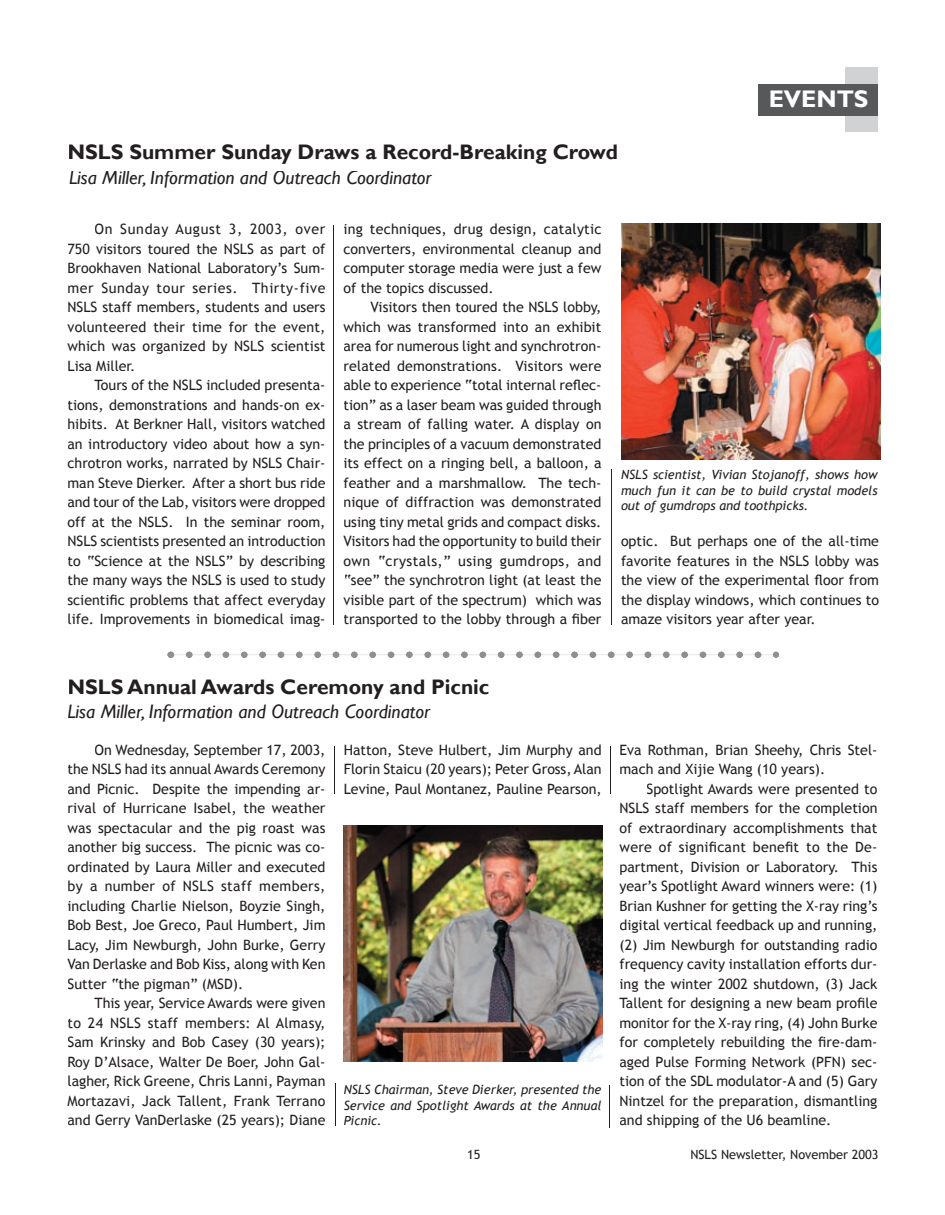
<style>
.page{position:relative;width:945px;height:1215px;background:#fff}
.page>*{position:absolute;margin:0;border:0;box-sizing:border-box;transform-origin:0 0}
.t1{font:700 24px "Gill Sans";color:#fff}
.t2{font:700 21px "Gill Sans";color:#231f20}
.t3{font:italic 19.5px "Gill Sans";color:#231f20}
.t4{font:14.25px/19.5px "Trebuchet MS";color:#231f20;text-align:justify}
.t5{font:italic 12.75px/15.8px "Trebuchet MS";color:#231f20;text-align:justify}
.t6{font:12.75px "Trebuchet MS";color:#231f20}
</style>
<div class="page">
<div style="left:845px;top:68px;width:33px;height:64px;background:#d1d2d4"></div>
<div style="left:758px;top:84px;width:120px;height:31px;background:#57585a"></div>
<svg style="left:168px;top:652px;width:611px;height:6px"></svg>
<hr style="left:334px;top:226px;width:1px;height:399px;background:#231f20">
<hr style="left:612px;top:470px;width:1px;height:155px;background:#231f20">
<hr style="left:335px;top:746px;width:1px;height:48px;background:#231f20">
<hr style="left:611px;top:746px;width:1px;height:48px;background:#231f20">
<hr style="left:336px;top:1084px;width:1px;height:42px;background:#231f20">
<hr style="left:610px;top:1086px;width:1px;height:42px;background:#231f20">
<img style="left:343px;top:826px;width:260px;height:236px">
<img style="left:621px;top:224px;width:259px;height:235px">
<h2 class="t2" style="left:68px;top:139px;width:552px">NSLS Summer Sunday Draws a Record-Breaking Crowd</h2>
<h3 class="t3" style="left:69px;top:166px;width:364px">Lisa Miller, Information and Outreach Coordinator</h3>
<h1 class="t1" style="left:769px;top:85px;width:101px">EVENTS</h1>
<p class="t4" style="left:68px;top:219px;width:260px;text-indent:27px">On Sunday August 3, 2003, over 750 visitors toured the NSLS as part of Brookhaven National Laboratory’s Sum&shy;mer Sunday tour series. Thirty-five NSLS staff members, students and users volunteered their time for the event, which was organized by NSLS scientist Lisa Miller.</p>
<p class="t4" style="left:68px;top:375px;width:260px;text-indent:27px">Tours of the NSLS included presenta&shy;tions, demonstrations and hands-on ex&shy;hibits. At Berkner Hall, visitors watched an introductory video about how a syn&shy;chrotron works, narrated by NSLS Chair&shy;man Steve Dierker. After a short bus ride and tour of the Lab, visitors were dropped off at the NSLS. In the seminar room, NSLS scientists presented an introduction to “Science at the NSLS” by describing the many ways the NSLS is used to study scientific problems that affect everyday life. Improvements in biomedical imag-</p>
<p class="t4" style="left:344px;top:219px;width:260px">ing techniques, drug design, catalytic converters, environmental cleanup and computer storage media were just a few of the topics discussed.</p>
<p class="t4" style="left:344px;top:297px;width:260px;text-indent:27px">Visitors then toured the NSLS lobby, which was transformed into an exhibit area for numerous light and synchrotron&shy;related demonstrations. Visitors were able to experience “total internal reflec&shy;tion” as a laser beam was guided through a stream of falling water. A display on the principles of a vacuum demonstrated its effect on a ringing bell, a balloon, a feather and a marshmallow. The tech&shy;nique of diffraction was demonstrated using tiny metal grids and compact disks.<br>Visitors had the opportunity to build their own “crystals,” using gumdrops, and “see” the synchrotron light (at least the visible part of the spectrum) which was transported to the lobby through a fiber</p>
<p class="t5" style="left:621px;top:467px;width:258px">NSLS scientist, Vivian Stojanoff, shows how much fun it can be to build crystal models out of gumdrops and toothpicks.</p>
<p class="t4" style="left:621px;top:531px;width:259px">optic. But perhaps one of the all-time favorite features in the NSLS lobby was the view of the experimental floor from the display windows, which continues to amaze visitors year after year.</p>
<h2 class="t2" style="left:68px;top:674px;width:423px">NSLS Annual Awards Ceremony and Picnic</h2>
<h3 class="t3" style="left:68px;top:700px;width:364px">Lisa Miller, Information and Outreach Coordinator</h3>
<p class="t4" style="left:68px;top:740px;width:260px;text-indent:27px">On Wednesday, September 17, 2003, the NSLS had its annual Awards Ceremony and Picnic. Despite the impending ar&shy;rival of Hurricane Isabel, the weather was spectacular and the pig roast was another big success. The picnic was co&shy;ordinated by Laura Miller and executed by a number of NSLS staff members, including Charlie Nielson, Boyzie Singh, Bob Best, Joe Greco, Paul Humbert, Jim Lacy, Jim Newburgh, John Burke, Gerry Van Derlaske and Bob Kiss, along with Ken Sutter “the pigman” (MSD).</p>
<p class="t4" style="left:68px;top:993px;width:259px;text-indent:27px">This year, Service Awards were given to 24 NSLS staff members: Al Almasy, Sam Krinsky and Bob Casey (30 years); Roy D’Alsace, Walter De Boer, John Gal&shy;lagher, Rick Greene, Chris Lanni, Payman Mortazavi, Jack Tallent, Frank Terrano and Gerry VanDerlaske (25 years); Diane</p>
<p class="t4" style="left:344px;top:740px;width:259px">Hatton, Steve Hulbert, Jim Murphy and Florin Staicu (20 years); Peter Gross, Alan Levine, Paul Montanez, Pauline Pearson,</p>
<p class="t4" style="left:620px;top:740px;width:259px">Eva Rothman, Brian Sheehy, Chris Stel&shy;mach and Xijie Wang (10 years).</p>
<p class="t4" style="left:620px;top:779px;width:259px;text-indent:27px">Spotlight Awards were presented to NSLS staff members for the completion of extraordinary accomplishments that were of significant benefit to the De&shy;partment, Division or Laboratory. This year’s Spotlight Award winners were: (1)<br>Brian Kushner for getting the X-ray ring’s digital vertical feedback up and running, (2) Jim Newburgh for outstanding radio frequency cavity installation efforts dur&shy;ing the winter 2002 shutdown, (3) Jack Tallent for designing a new beam profile monitor for the X-ray ring, (4) John Burke for completely rebuilding the fire-dam&shy;aged Pulse Forming Network (PFN) sec&shy;tion of the SDL modulator-A and (5) Gary Nintzel for the preparation, dismantling and shipping of the U6 beamline.</p>
<p class="t5" style="left:344px;top:1082px;width:259px">NSLS Chairman, Steve Dierker, presented the Service and Spotlight Awards at the Annual Picnic.</p>
<p class="t6" style="left:467px;top:1147px;width:15px">15</p>
<p class="t6" style="left:690px;top:1147px;width:190px">NSLS Newsletter, November 2003</p>
</div>
